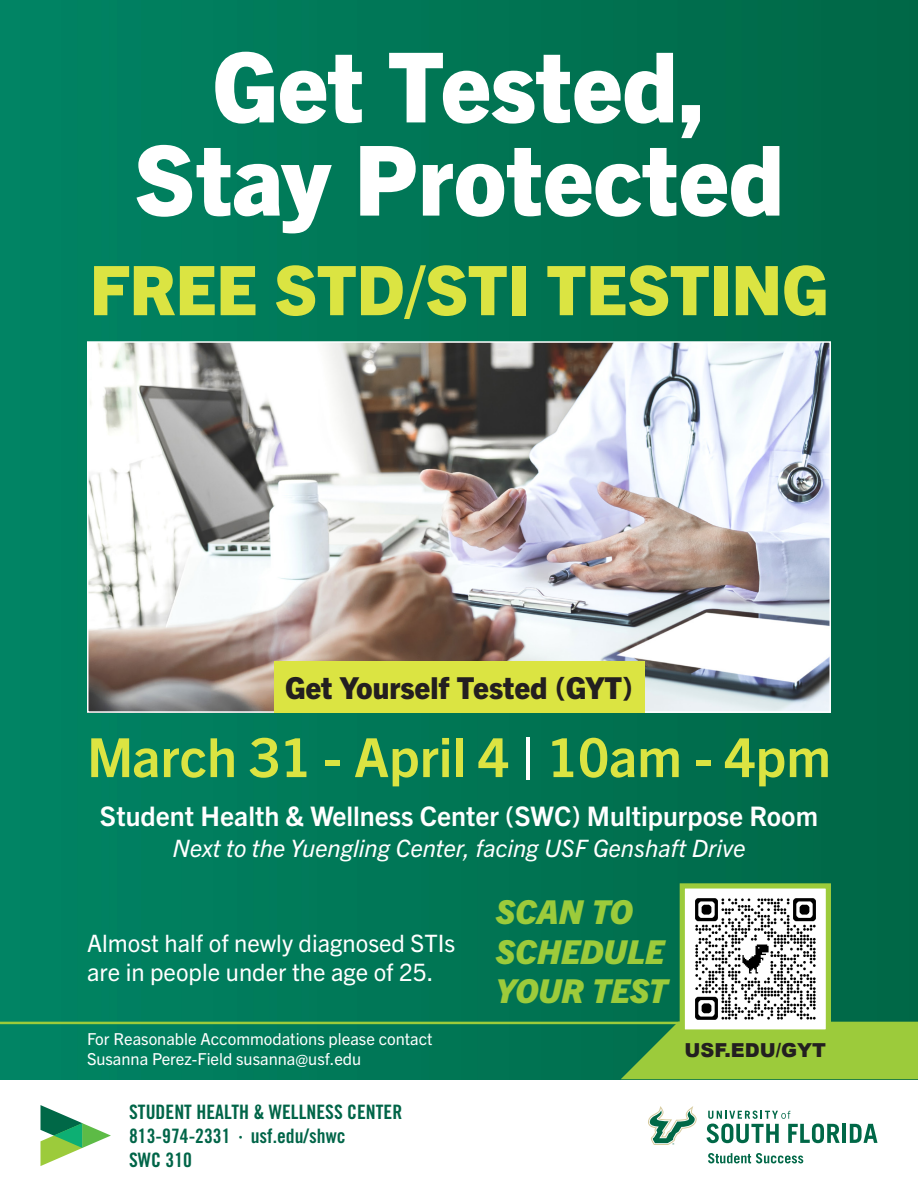
<style>
.page{position:relative;width:918px;height:1188px;background:#fff}
.page>*{position:absolute;margin:0;border:0;box-sizing:border-box;transform-origin:0 0}
.t1{font:800 96.9px "Trade Gothic Next LT Pro";color:#fff}
.t2{font:800 68.4px "Trade Gothic Next LT Pro";color:#dbe442}
.t3{font:700 54px "Trade Gothic Next LT Pro";color:#dbe442}
.t4{font:italic 800 33px/39.6px "Trade Gothic Next LT Pro";color:#9ccb3b}
.t5{font:800 30.3px "Trade Gothic Next LT Pro";color:#231f20}
.t6{font:700 27px "Trade Gothic Next LT Pro";color:#fff}
.t7{font:24px/28.8px "Trade Gothic Next LT Pro";color:#fff}
.t8{font:italic 24px "Trade Gothic Next LT Pro";color:#fff}
.t9{font:19.8px/23.9px "Trade Gothic LT Std Bd Cn 20";color:#006548}
.t10{font:900 19.2px "Arial";color:#231f20}
.t11{font:16.5px/19.8px "Trade Gothic Next LT Pro";color:#fff}
.s1{color:#fff}
</style>
<div class="page">
<img style="left:0;top:0;width:918px;height:1022px">
<svg style="left:648px;top:1106px;width:49px;height:39px"></svg>
<svg style="left:708px;top:1153px;width:95px;height:10px"></svg>
<svg style="left:706px;top:1111px;width:134px;height:32px"></svg>
<hr style="left:842px;top:1124px;width:4px;height:19px;background:#006847">
<svg style="left:850px;top:1124px;width:27px;height:19px"></svg>
<svg style="left:40px;top:1105px;width:71px;height:61px"></svg>
<img style="left:90px;top:344px;width:738px;height:366px">
<div style="left:87px;top:341px;width:744px;height:372px;border:2px solid #fff"></div>
<svg style="left:0;top:1022px;width:918px;height:57px;background:#2d9150"></svg>
<img style="left:686px;top:889px;width:139px;height:140px">
<div style="left:680px;top:883px;width:151px;height:152px;border:5px solid #9ccb3b"></div>
<div style="left:274px;top:661px;width:370px;height:52px;background:#dbe442"></div>
<p class="t1" style="left:212px;top:20px;width:495px">Get Tested,</p>
<p class="t1" style="left:134px;top:113px;width:652px">Stay Protected</p>
<p class="t2" style="left:90px;top:243px;width:740px">FREE STD/STI TESTING</p>
<p class="t5" style="left:285px;top:666px;width:349px">Get Yourself Tested (GYT)</p>
<p class="t3" style="left:87px;top:720px;width:745px">March 31 - April 4 <span class="s1">|</span> 10am - 4pm</p>
<p class="t6" style="left:100px;top:797px;width:720px">Student Health &amp; Wellness Center (SWC) Multipurpose Room</p>
<p class="t8" style="left:173px;top:831px;width:574px">Next to the Yuengling Center, facing USF Genshaft Drive</p>
<p class="t7" style="left:87px;top:928px;width:370px">Almost half of newly diagnosed STIs are in people under the age of 25.</p>
<p class="t11" style="left:87px;top:1028px;width:347px">For Reasonable Accommodations please contact<br>Susanna Perez-Field susanna@usf.edu</p>
<p class="t9" style="left:129px;top:1100px;width:275px">STUDENT HEALTH &amp; WELLNESS CENTER<br>813-974-2331 <sup>•</sup> usf.edu/shwc<br>SWC 310</p>
<p class="t4" style="left:496px;top:890px;width:173px">SCAN TO<br>SCHEDULE<br>YOUR TEST</p>
<p class="t10" style="left:685px;top:1037px;width:143px">USF.EDU/GYT</p>
</div>
